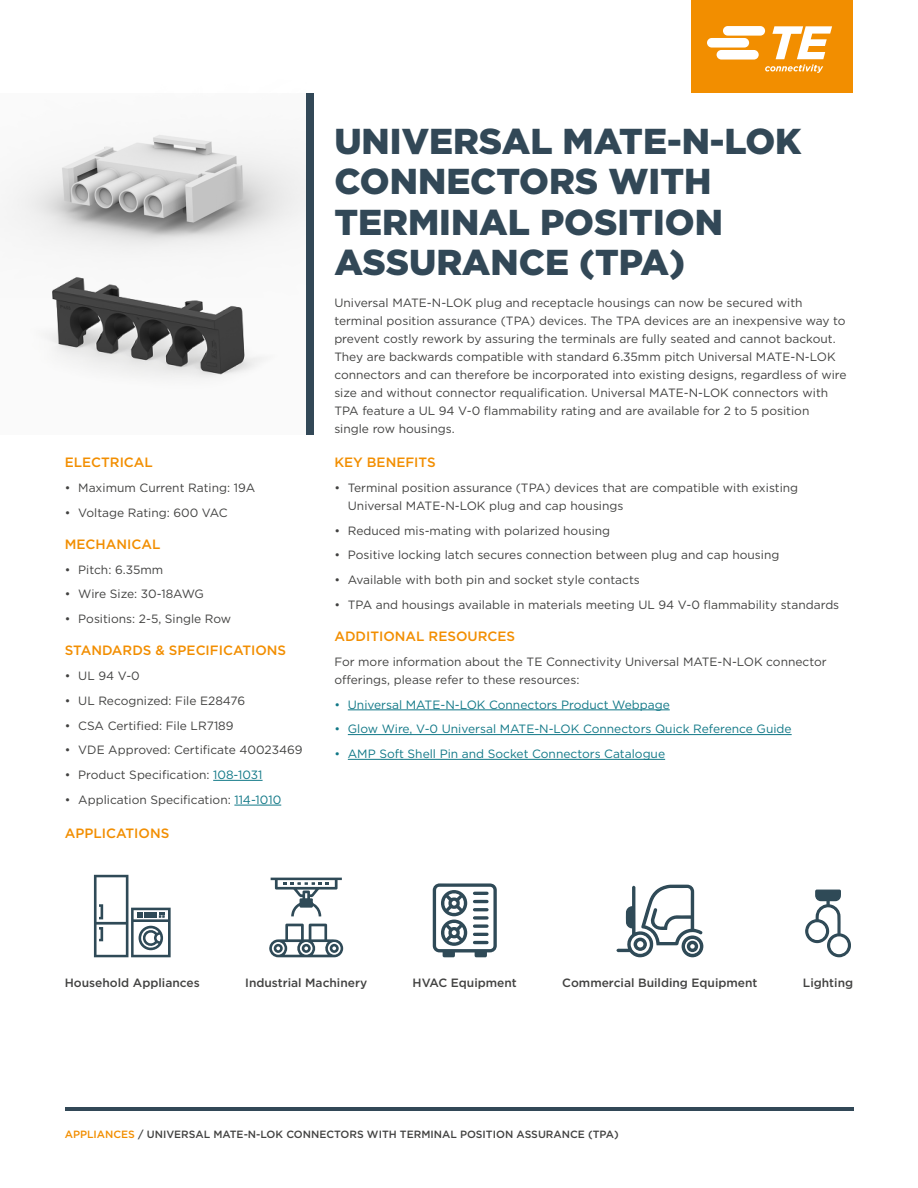
<style>
.page{position:relative;width:918px;height:1188px;background:#fff}
.page>*{position:absolute;margin:0;border:0;box-sizing:border-box;transform-origin:0 0}
.t1{font:900 36px/40.5px "Gotham";color:#324857}
.t2{font:500 13.5px "Gotham";color:#f28e00}
.t3{font:12px/18px "Gotham";color:#424241}
.t4{font:12px "Gotham";color:#117887}
.t5{font:500 12px "Gotham";color:#424241}
.t6{font:500 10.5px "Gotham";color:#424241}
.s1{color:#117887}
.s2{color:#f28e00}
</style>
<div class="page">
<div style="left:0;top:93px;width:309px;height:341px;background:#fafafa"></div>
<div style="left:307px;top:93px;width:7px;height:282px;background:#324857"></div>
<div style="left:307px;top:374px;width:7px;height:60px;background:#324857"></div>
<hr style="left:65px;top:1107px;width:788px;height:4px;background:#324857">
<div style="left:691px;top:0;width:162px;height:93px;background:#f28e00"></div>
<svg style="left:707px;top:26px;width:125px;height:47px"></svg>
<hr style="left:213px;top:780px;width:50px;height:1px;background:#117887">
<hr style="left:234px;top:805px;width:47px;height:1px;background:#117887">
<hr style="left:348px;top:710px;width:322px;height:1px;background:#117887">
<hr style="left:348px;top:734px;width:444px;height:1px;background:#117887">
<hr style="left:348px;top:759px;width:317px;height:1px;background:#117887">
<img style="left:52px;top:297px;width:203px;height:80px">
<img style="left:27px;top:93px;width:280px;height:204px">
<svg style="left:94px;top:875px;width:77px;height:82px"></svg>
<svg style="left:269px;top:924px;width:74px;height:33px"></svg>
<svg style="left:271px;top:878px;width:71px;height:38px"></svg>
<svg style="left:433px;top:883px;width:64px;height:74px"></svg>
<svg style="left:616px;top:885px;width:87px;height:72px"></svg>
<svg style="left:805px;top:890px;width:46px;height:67px"></svg>
<p class="t2" style="left:65px;top:454px;width:90px">ELECTRICAL</p>
<p class="t3" style="left:65px;top:478px;width:192px">• Maximum Current Rating: 19A</p>
<p class="t3" style="left:65px;top:503px;width:164px">• Voltage Rating: 600 VAC</p>
<p class="t2" style="left:65px;top:535px;width:97px">MECHANICAL</p>
<p class="t3" style="left:65px;top:560px;width:100px">• Pitch: 6.35mm</p>
<p class="t3" style="left:65px;top:585px;width:141px">• Wire Size: 30-18AWG</p>
<p class="t3" style="left:65px;top:610px;width:168px">• Positions: 2-5, Single Row</p>
<p class="t2" style="left:65px;top:642px;width:223px">STANDARDS &amp; SPECIFICATIONS</p>
<p class="t3" style="left:65px;top:667px;width:77px">• UL 94 V-0</p>
<p class="t3" style="left:65px;top:691px;width:182px">• UL Recognized: File E28476</p>
<p class="t3" style="left:65px;top:716px;width:170px">• CSA Certified: File LR7189</p>
<p class="t3" style="left:65px;top:741px;width:239px">• VDE Approved: Certificate 40023469</p>
<p class="t3" style="left:65px;top:766px;width:199px">• Product Specification: <span class="s1">108-1031</span></p>
<p class="t3" style="left:65px;top:790px;width:218px">• Application Specification: <span class="s1">114-1010</span></p>
<p class="t2" style="left:65px;top:824px;width:106px">APPLICATIONS</p>
<h1 class="t1" style="left:334px;top:120px;width:469px">UNIVERSAL MATE-N-LOK<br>CONNECTORS WITH<br>TERMINAL POSITION<br>ASSURANCE (TPA)</h1>
<p class="t3" style="left:334px;top:294px;width:514px">Universal MATE-N-LOK plug and receptacle housings can now be secured with terminal position assurance (TPA) devices. The TPA devices are an inexpensive way to prevent costly rework by assuring the terminals are fully seated and cannot backout.<br>They are backwards compatible with standard 6.35mm pitch Universal MATE-N-LOK connectors and can therefore be incorporated into existing designs, regardless of wire size and without connector requalification. Universal MATE-N-LOK connectors with TPA feature a UL 94 V-0 flammability rating and are available for 2 to 5 position single row housings.</p>
<p class="t2" style="left:334px;top:454px;width:103px">KEY BENEFITS</p>
<p class="t3" style="left:348px;top:478px;width:452px;text-indent:-14px">• Terminal position assurance (TPA) devices that are compatible with existing<br>Universal MATE-N-LOK plug and cap housings</p>
<p class="t3" style="left:334px;top:521px;width:277px">• Reduced mis-mating with polarized housing</p>
<p class="t3" style="left:334px;top:546px;width:447px">• Positive locking latch secures connection between plug and cap housing</p>
<p class="t3" style="left:334px;top:571px;width:307px">• Available with both pin and socket style contacts</p>
<p class="t3" style="left:334px;top:595px;width:506px">• TPA and housings available in materials meeting UL 94 V-0 flammability standards</p>
<p class="t2" style="left:334px;top:628px;width:182px">ADDITIONAL RESOURCES</p>
<p class="t3" style="left:334px;top:652px;width:494px">For more information about the TE Connectivity Universal MATE-N-LOK connector offerings, please refer to these resources:</p>
<p class="t4" style="left:334px;top:697px;width:337px">• Universal MATE-N-LOK Connectors Product Webpage</p>
<p class="t4" style="left:334px;top:721px;width:459px">• Glow Wire, V-0 Universal MATE-N-LOK Connectors Quick Reference Guide</p>
<p class="t4" style="left:334px;top:746px;width:332px">• AMP Soft Shell Pin and Socket Connectors Catalogue</p>
<p class="t5" style="left:65px;top:975px;width:136px">Household Appliances</p>
<p class="t5" style="left:245px;top:975px;width:124px">Industrial Machinery</p>
<p class="t5" style="left:413px;top:975px;width:106px">HVAC Equipment</p>
<p class="t5" style="left:562px;top:975px;width:197px">Commercial Building Equipment</p>
<p class="t5" style="left:803px;top:975px;width:52px">Lighting</p>
<p class="t6" style="left:65px;top:1127px;width:555px"><span class="s2">APPLIANCES</span> / UNIVERSAL MATE-N-LOK CONNECTORS WITH TERMINAL POSITION ASSURANCE (TPA)</p>
</div>
